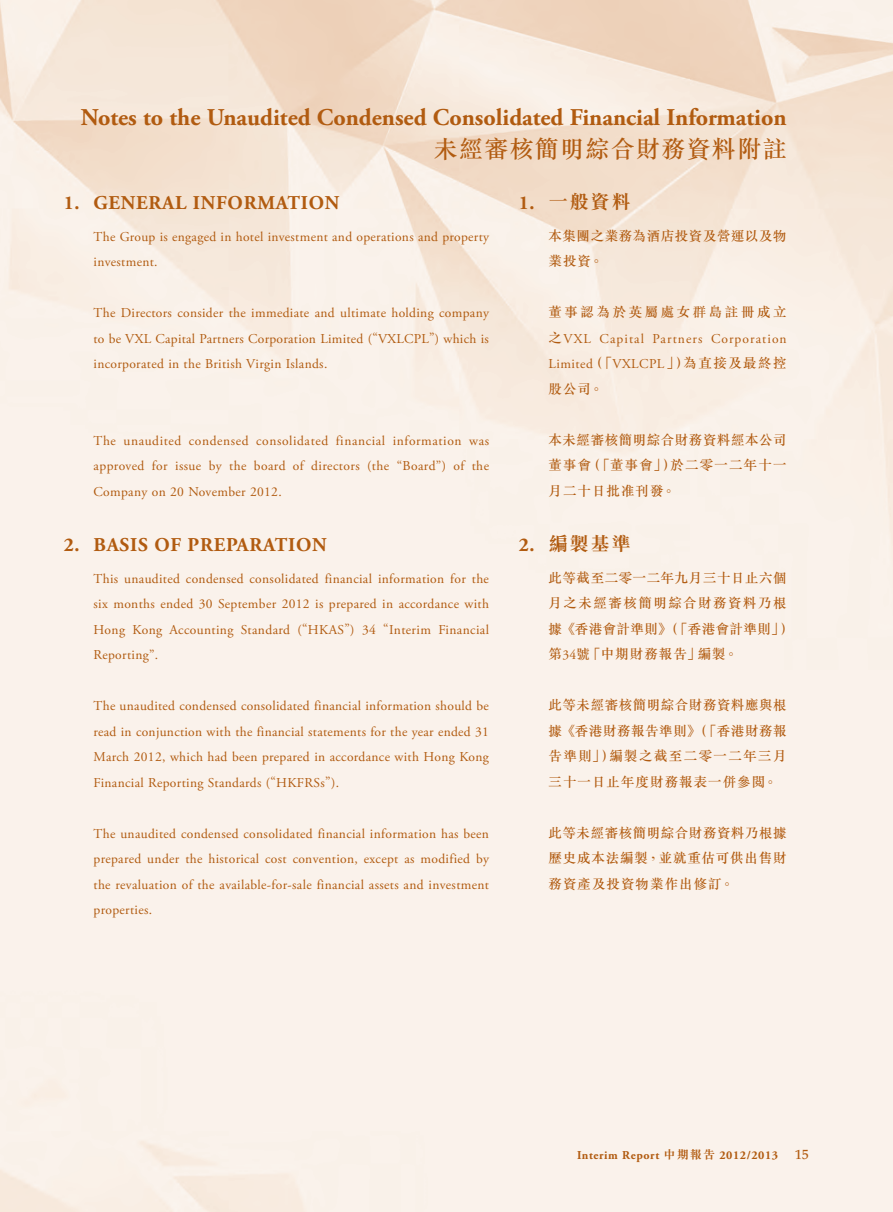
<style>
.page{position:relative;width:893px;height:1212px;background:#fff}
.page>*{position:absolute;margin:0;border:0;box-sizing:border-box;transform-origin:0 0}
.t1{font:700 24px "Adobe Garamond Pro";color:#b15b10}
.t2{font:500 24px "M Sung HK";letter-spacing:.055em;color:#b15b10}
.Heading_1{font:700 19.5px "Adobe Garamond Pro";letter-spacing:.04em;color:#b15b10}
.C_Heading_1{font:700 19.5px "M Sung HK";letter-spacing:.075em;color:#b15b10}
.Body_Text{font:13.5px/25.5px "Adobe Garamond Pro";letter-spacing:.025em;color:#b15b10;text-align:justify}
.C_Body_Text{font:500 13.5px/25.5px "M Sung HK";letter-spacing:.06em;color:#b15b10;text-align:justify}
.C_Body_Text-2{font:500 13.5px/25.5px "M Sung HK";letter-spacing:.04em;color:#b15b10}
.C_Body_Text-3{font:13.5px/25.5px "Adobe Garamond Pro";letter-spacing:.08em;color:#b15b10;text-align:justify}
.t3{font:500 13.5px "Palatino LT Std";color:#b15b10}
.t4{font:700 12px "Adobe Garamond Pro";letter-spacing:.05em;color:#b15b10}
.s1{font-family:"Adobe Garamond Pro"}
.s2{font-family:"M Sung HK";font-weight:500}
.s3{font-family:"Adobe Garamond Pro";font-weight:400}
.s4{font-family:"M Sung HK"}
</style>
<div class="page">
<p class="t1" style="left:81px;top:103px;width:707px">Notes to the Unaudited Condensed Consolidated Financial Information</p>
<p class="t2" style="left:434px;top:132px;width:354px">未經審核簡明綜合財務資料附註</p>
<p class="C_Heading_1" style="left:519px;top:192px;width:114px"><span class="s1">1.</span> 一般資料</p>
<p class="C_Body_Text-2" style="left:549px;top:222px;width:240px">本集團之業務為酒店投資及營運以及物業投資。</p>
<p class="C_Body_Text-3" style="left:549px;top:301px;width:240px"><span class="s2">董事認為於英屬處女群島註冊成立之</span>VXL Capital Partners Corporation Limited<span class="s2">（「</span>VXLCPL<span class="s2">」）為直接及最終控股公司。</span></p>
<p class="C_Body_Text" style="left:549px;top:426px;width:240px">本未經審核簡明綜合財務資料經本公司董事會（「董事會」）於二零一二年十一月二十日批准刊發。</p>
<p class="C_Heading_1" style="left:519px;top:534px;width:114px"><span class="s1">2.</span> 編製基準</p>
<p class="C_Body_Text-2" style="left:549px;top:564px;width:246px">此等截至二零一二年九月三十日止六個月之未經審核簡明綜合財務資料乃根據《香港會計準則》（「香港會計準則」）第<span class="s3">34</span>號「中期財務報告」編製。</p>
<p class="C_Body_Text" style="left:549px;top:692px;width:240px">此等未經審核簡明綜合財務資料應與根據《香港財務報告準則》（「香港財務報告準則」）編製之截至二零一二年三月三十一日止年度財務報表一併參閱。</p>
<p class="C_Body_Text" style="left:549px;top:819px;width:240px">此等未經審核簡明綜合財務資料乃根據歷史成本法編製，並就重估可供出售財務資產及投資物業作出修訂。</p>
<p class="Heading_1" style="left:64px;top:191px;width:277px">1. GENERAL INFORMATION</p>
<p class="Body_Text" style="left:94px;top:224px;width:397px">The Group is engaged in hotel investment and operations and property investment.</p>
<p class="Body_Text" style="left:94px;top:301px;width:397px">The Directors consider the immediate and ultimate holding company to be VXL Capital Partners Corporation Limited (“VXLCPL”) which is incorporated in the British Virgin Islands.</p>
<p class="Body_Text" style="left:94px;top:428px;width:397px">The unaudited condensed consolidated financial information was approved for issue by the board of directors (the “Board”) of the Company on 20 November 2012.</p>
<p class="Heading_1" style="left:64px;top:533px;width:264px">2. BASIS OF PREPARATION</p>
<p class="Body_Text" style="left:94px;top:566px;width:397px">This unaudited condensed consolidated financial information for the six months ended 30 September 2012 is prepared in accordance with Hong Kong Accounting Standard (“HKAS”) 34 “Interim Financial Reporting”.</p>
<p class="Body_Text" style="left:94px;top:694px;width:397px">The unaudited condensed consolidated financial information should be read in conjunction with the financial statements for the year ended 31<br>March 2012, which had been prepared in accordance with Hong Kong Financial Reporting Standards (“HKFRSs”).</p>
<p class="Body_Text" style="left:94px;top:821px;width:397px">The unaudited condensed consolidated financial information has been prepared under the historical cost convention, except as modified by the revaluation of the available-for-sale financial assets and investment properties.</p>
<p class="t4" style="left:577px;top:1148px;width:203px">Interim Report <span class="s4">中期報告</span> 2012/2013</p>
<p class="t3" style="left:795px;top:1147px;width:15px">15</p>
</div>
